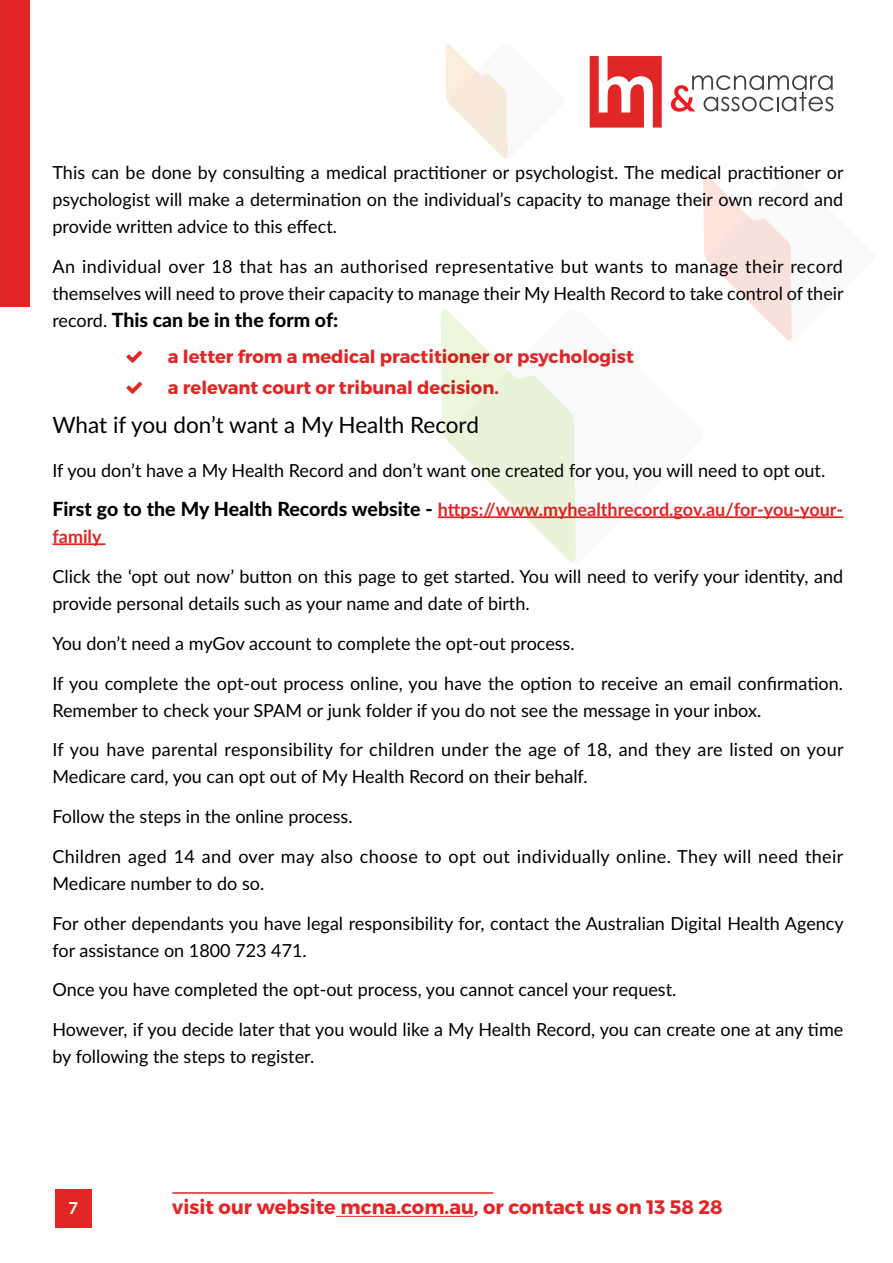
<style>
.page{position:relative;width:893px;height:1263px;background:#fff}
.page>*{position:absolute;margin:0;border:0;box-sizing:border-box;transform-origin:0 0}
.t1{font:22.5px "Lato";color:#000}
.t2{font:700 19.5px "Montserrat";color:#e12625}
.t3{font:800 19.5px "Lato";color:#000}
.t4{font:18px/27px "Lato";color:#000}
.t5{font:18px/27px "Lato";letter-spacing:.02em;color:#000}
.t6{font:700 18px/27px "Lato";color:#e12625}
.t7{font:700 18px/31.5px "Montserrat";color:#e12625}
.t8{font:700 16.5px "Lato";color:#fff}
.s1{font-weight:400;font-size:18px}
.s2{font-weight:800;font-size:19.5px;color:#000}
</style>
<div class="page">
<svg style="left:590px;top:56px;width:72px;height:72px"></svg>
<svg style="left:671px;top:75px;width:162px;height:37px"></svg>
<div style="left:55px;top:1189px;width:36px;height:39px;background:#e12625"></div>
<hr style="left:336px;top:1216px;width:138px;height:1px;background:#e12625">
<hr style="left:172px;top:1192px;width:321px;height:2px;background:#e12625">
<div style="left:0;top:0;width:30px;height:307px;background:#e12625"></div>
<hr style="left:438px;top:516px;width:405px;height:2px;background:#e12625">
<hr style="left:52px;top:543px;width:54px;height:2px;background:#e12625">
<svg style="left:446px;top:43px;width:62px;height:116px"></svg>
<svg style="left:441px;top:309px;width:135px;height:254px"></svg>
<svg style="left:703px;top:175px;width:89px;height:166px"></svg>
<p class="t4" style="left:52px;top:158px;width:793px;text-align:justify">This can be done by consulting a medical practitioner or psychologist. The medical practitioner or psychologist will make a determination on the individual’s capacity to manage their own record and provide written advice to this effect.</p>
<p class="t4" style="left:52px;top:252px;width:793px">An individual over 18 that has an authorised representative but wants to manage their record themselves will need to prove their capacity to manage their My Health Record to take control of their</p>
<p class="t3" style="left:52px;top:305px;width:287px"><span class="s1">record.</span> This can be in the form of:</p>
<p class="t7" style="left:168px;top:341px;width:467px">a letter from a medical practitioner or psychologist a relevant court or tribunal decision.</p>
<p class="t1" style="left:52px;top:408px;width:428px">What if you don’t want a My Health Record</p>
<p class="t4" style="left:52px;top:456px;width:774px">If you don’t have a My Health Record and don’t want one created for you, you will need to opt out.</p>
<p class="t6" style="left:52px;top:495px;width:792px"><span class="s2">First go to the My Health Records website -</span> https://www.myhealthrecord.gov.au/for-you-your&shy;family</p>
<p class="t4" style="left:52px;top:562px;width:792px">Click the ‘opt out now’ button on this page to get started. You will need to verify your identity, and provide personal details such as your name and date of birth.</p>
<p class="t4" style="left:52px;top:629px;width:524px">You don’t need a myGov account to complete the opt-out process.</p>
<p class="t4" style="left:52px;top:669px;width:792px">If you complete the opt-out process online, you have the option to receive an email confirmation.<br>Remember to check your SPAM or junk folder if you do not see the message in your inbox.</p>
<p class="t4" style="left:52px;top:736px;width:793px">If you have parental responsibility for children under the age of 18, and they are listed on your<br>Medicare card, you can opt out of My Health Record on their behalf.</p>
<p class="t4" style="left:52px;top:802px;width:302px">Follow the steps in the online process.</p>
<p class="t5" style="left:52px;top:842px;width:792px">Children aged 14 and over may also choose to opt out individually online. They will need their<br>Medicare number to do so.</p>
<p class="t4" style="left:52px;top:909px;width:793px">For other dependants you have legal responsibility for, contact the Australian Digital Health Agency for assistance on 1800 723 471.</p>
<p class="t4" style="left:52px;top:976px;width:625px">Once you have completed the opt-out process, you cannot cancel your request.</p>
<p class="t4" style="left:52px;top:1015px;width:792px">However, if you decide later that you would like a My Health Record, you can create one at any time by following the steps to register.</p>
<p class="t8" style="left:68px;top:1200px;width:11px">7</p>
<p class="t2" style="left:172px;top:1199px;width:552px">visit our website mcna.com.au, or contact us on 13 58 28</p>
</div>
